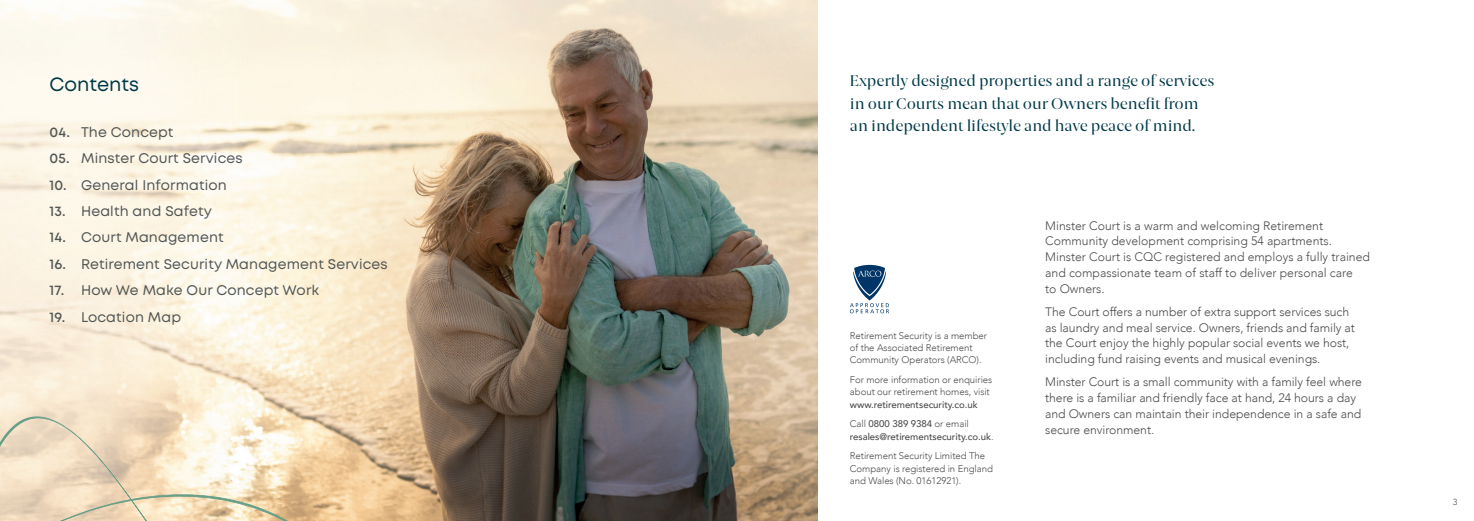
<style>
.page{position:relative;width:1474px;height:521px;background:#fff}
.page>*{position:absolute;margin:0;border:0;box-sizing:border-box;transform-origin:0 0}
.t1{font:19.25px "Mont";color:#003a49}
.t2{font:14.88px/22.3px "Joane";color:#003a49}
.t3{font:14px "Mont";letter-spacing:.01em;color:#525756}
.t4{font:300 12.25px/15.8px "Avenir";letter-spacing:-.005em;color:#4b4c4d}
.t5{font:300 9.62px/12.2px "Avenir";letter-spacing:-.005em;color:#4b4c4d}
.t6{font:500 9.62px/19.7px "Avenir";letter-spacing:-.005em;color:#4b4c4d}
.t7{font:8.75px "Avenir";color:#525756}
.s1{font-weight:600}
.s2{font-weight:300}
</style>
<div class="page">
<img style="left:0;top:0;width:817px;height:521px">
<svg style="left:850px;top:264px;width:39px;height:49px"></svg>
<svg style="left:0;top:402px;width:325px;height:4px"></svg>
<svg style="left:0;top:406px;width:325px;height:115px;background:#eedcc0"></svg>
<h1 class="t1" style="left:50px;top:72px;width:91px">Contents</h1>
<p class="t3" style="left:50px;top:123px;width:125px"><span class="s1">04.</span> The Concept</p>
<p class="t3" style="left:50px;top:149px;width:194px"><span class="s1">05.</span> Minster Court Services</p>
<p class="t3" style="left:50px;top:176px;width:179px"><span class="s1">10.</span> General Information</p>
<p class="t3" style="left:50px;top:202px;width:164px"><span class="s1">13.</span> Health and Safety</p>
<p class="t3" style="left:50px;top:228px;width:175px"><span class="s1">14.</span> Court Management</p>
<p class="t3" style="left:50px;top:255px;width:340px"><span class="s1">16.</span> Retirement Security Management Services</p>
<p class="t3" style="left:50px;top:281px;width:271px"><span class="s1">17.</span> How We Make Our Concept Work</p>
<p class="t3" style="left:50px;top:308px;width:133px"><span class="s1">19.</span> Location Map</p>
<p class="t2" style="left:850px;top:70px;width:366px">Expertly designed properties and a range of services in our Courts mean that our Owners benefit from an independent lifestyle and have peace of mind.</p>
<p class="t5" style="left:850px;top:329px;width:139px">Retirement Security is a member of the Associated Retirement<br>Community Operators (ARCO).</p>
<p class="t5" style="left:850px;top:374px;width:144px">For more information or enquiries about our retirement homes, visit</p>
<p class="t6" style="left:850px;top:394px;width:129px">www.retirementsecurity.co.uk<br><span class="s2">Call</span> 0800 389 9384 <span class="s2">or email</span></p>
<p class="t6" style="left:850px;top:426px;width:145px">resales@retirementsecurity.co.uk<span class="s2">.<br>Retirement Security Limited The</span></p>
<p class="t5" style="left:850px;top:462px;width:144px">Company is registered in England and Wales (No. 01612921).</p>
<p class="t4" style="left:1045px;top:218px;width:326px">Minster Court is a warm and welcoming Retirement Community development comprising 54 apartments.<br>Minster Court is CQC registered and employs a fully trained and compassionate team of staff to deliver personal care<br>to Owners.</p>
<p class="t4" style="left:1045px;top:304px;width:311px">The Court offers a number of extra support services such as laundry and meal service. Owners, friends and family at the Court enjoy the highly popular social events we host, including fund raising events and musical evenings.</p>
<p class="t4" style="left:1045px;top:374px;width:318px">Minster Court is a small community with a family feel where there is a familiar and friendly face at hand, 24 hours a day and Owners can maintain their independence in a safe and secure environment.</p>
<p class="t7" style="left:1452px;top:497px;width:6px">3</p>
</div>
